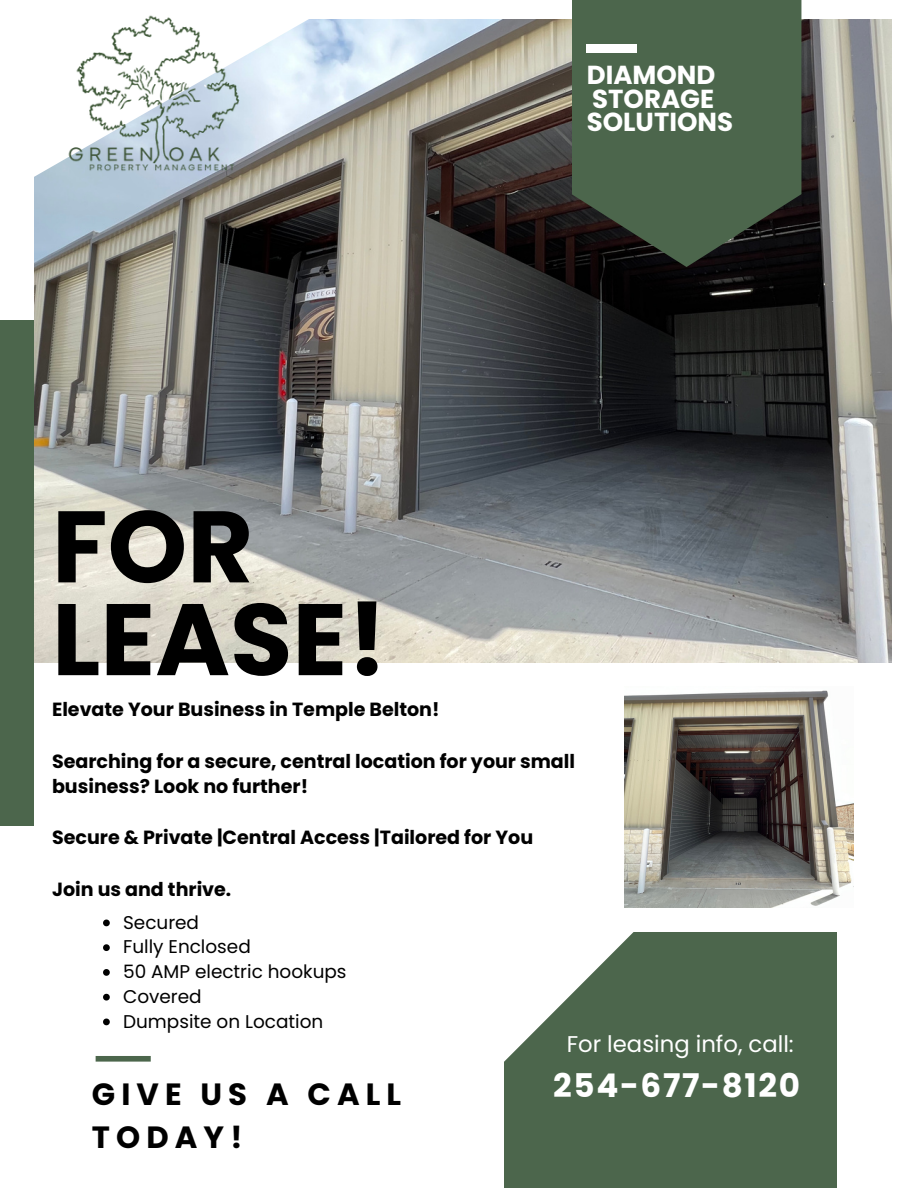
<style>
.page{position:relative;width:918px;height:1188px;background:#fff}
.page>*{position:absolute;margin:0;border:0;box-sizing:border-box;transform-origin:0 0}
.t1{font:700 101.4px/92.8px "Poppins";color:#000}
.t2{font:700 32.7px "Poppins";letter-spacing:.05em;color:#fff}
.t3{font:700 30.75px "Poppins";letter-spacing:.2em;color:#000}
.t4{font:700 26.1px/23.7px "Poppins";color:#fff}
.t5{font:22.8px "Poppins";color:#fff}
.t6{font:700 19.05px/25.7px "Poppins";color:#000}
.t7{font:18.45px "Poppins";color:#000}
</style>
<div class="page">
<div style="left:0;top:320px;width:34px;height:506px;background:#4c664c"></div>
<img style="left:34px;top:19px;width:857px;height:644px">
<svg style="left:572px;top:0;width:229px;height:267px;background:#445943"></svg>
<div style="left:504px;top:932px;width:333px;height:256px;background:#4c664c"></div>
<svg style="left:504px;top:895px;width:167px;height:167px"></svg>
<svg style="left:350px;top:19px;width:35px;height:171px;background:#c3c7c3"></svg>
<div style="left:96px;top:1056px;width:55px;height:6px;background:#4c664c"></div>
<div style="left:587px;top:44px;width:50px;height:9px;background:#fff"></div>
<img style="left:625px;top:690px;width:228px;height:217px">
<img style="left:34px;top:15px;width:316px;height:276px">
<svg style="left:103px;top:920px;width:7px;height:6px"></svg>
<svg style="left:103px;top:944px;width:7px;height:7px"></svg>
<svg style="left:103px;top:969px;width:7px;height:7px"></svg>
<svg style="left:103px;top:994px;width:7px;height:7px"></svg>
<svg style="left:103px;top:1019px;width:7px;height:6px"></svg>
<p class="t4" style="left:587px;top:63px;width:130px">DIAMOND<br>STORAGE</p>
<p class="t4" style="left:587px;top:110px;width:148px">SOLUTIONS</p>
<p class="t1" style="left:52px;top:500px;width:336px">FOR<br>LEASE!</p>
<p class="t6" style="left:52px;top:697px;width:389px">Elevate Your Business in Temple Belton!</p>
<p class="t6" style="left:52px;top:748px;width:525px">Searching for a secure, central location for your small business? Look no further!</p>
<p class="t6" style="left:52px;top:825px;width:483px">Secure &amp; Private |Central Access |Tailored for You</p>
<p class="t6" style="left:52px;top:876px;width:181px">Join us and thrive.</p>
<p class="t7" style="left:123px;top:909px;width:77px">Secured</p>
<p class="t7" style="left:123px;top:934px;width:129px">Fully Enclosed</p>
<p class="t7" style="left:123px;top:959px;width:225px">50 AMP electric hookups</p>
<p class="t7" style="left:123px;top:983px;width:80px">Covered</p>
<p class="t7" style="left:123px;top:1008px;width:202px">Dumpsite on Location</p>
<p class="t5" style="left:567px;top:1028px;width:229px">For leasing info, call:</p>
<p class="t3" style="left:92px;top:1073px;width:311px">GIVE US A CALL</p>
<p class="t2" style="left:553px;top:1063px;width:248px">254-677-8120</p>
<p class="t3" style="left:92px;top:1116px;width:152px">TODAY!</p>
</div>
